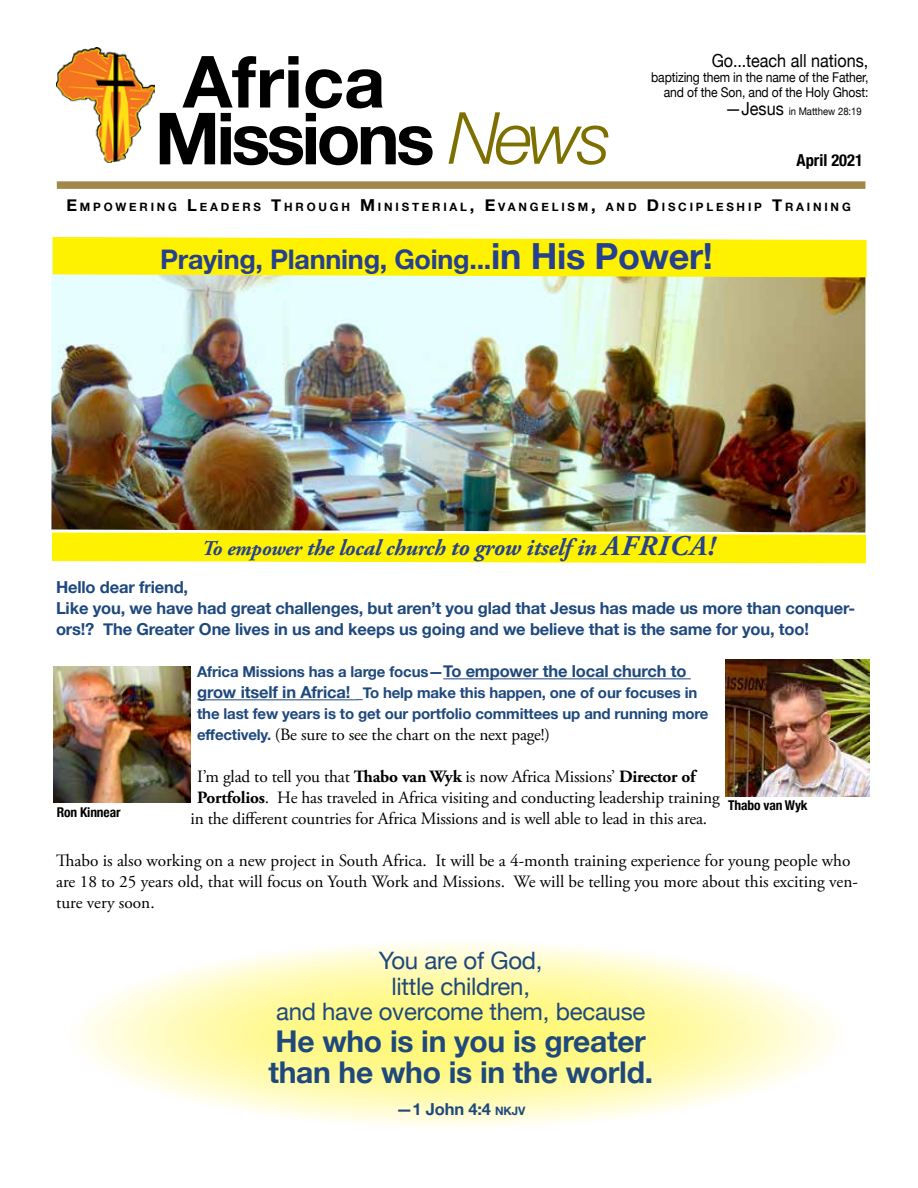
<style>
.page{position:relative;width:918px;height:1188px;background:#fff}
.page>*{position:absolute;margin:0;border:0;box-sizing:border-box;transform-origin:0 0}
.t1{font:700 72px/56.8px "Helvetica Neue";letter-spacing:-.05em;color:#000}
.t2{font:700 30px/31.5px "Helvetica Neue";letter-spacing:-.01em;color:#1f497d}
.t3{font:700 27px "Helvetica Neue";letter-spacing:-.01em;color:#25408f}
.t4{font:24px/25.5px "Helvetica Neue";letter-spacing:-.01em;color:#1f497d;text-align:center}
.t5{font:italic 700 22.5px "Adobe Garamond Pro";letter-spacing:-.01em;color:#25408f}
.t6{font:18px "Helvetica Neue";color:#000;scale:.9 1}
.t7{font:17.25px/21px "Adobe Garamond Pro";letter-spacing:-.01em;color:#000}
.t8{font:700 16.5px/21px "Helvetica Neue";letter-spacing:-.01em;color:#1f497d}
.t9{font:700 condensed 16.5px "Helvetica Neue";color:#000}
.t10{font:700 15px/21px "Helvetica Neue";letter-spacing:-.01em;color:#1f497d}
.t11{font:13.5px/15px "Helvetica Neue";letter-spacing:-.01em;color:#000;text-align:right;scale:.9 1}
.t12{font:700 condensed 13.5px "Helvetica Neue";letter-spacing:-.01em;color:#000}
.t13{font:700 11.55px "Helvetica Neue";letter-spacing:.245em;color:#000}
.t14{font:10.5px "Helvetica Neue";color:#000;scale:.9 1}
.s1{font-weight:300;font-style:italic;color:#7e7000}
.s2{font-size:18px}
.s3{font-size:16.5px}
.s4{font-size:36px}
.s5{font-size:21px}
.s6{font-size:24px}
.s7{font-size:28.5px}
.s8{font-family:"Helvetica Neue";font-weight:700;font-size:15px;color:#1f497d}
.s9{font-weight:700}
.s10{font-size:11.55px}
</style>
<div class="page">
<svg style="left:52px;top:532px;width:814px;height:31px;background:#fef213"></svg>
<svg style="left:66px;top:940px;width:783px;height:189px;background:#fffab9"></svg>
<img style="left:56px;top:48px;width:99px;height:114px">
<svg style="left:57px;top:181px;width:808px;height:8px;background:#a68f53"></svg>
<img style="left:51px;top:240px;width:814px;height:292px">
<hr style="left:443px;top:678px;width:248px;height:1px;background:#1f497d">
<hr style="left:197px;top:699px;width:158px;height:1px;background:#1f497d">
<img style="left:54px;top:666px;width:137px;height:136px">
<svg style="left:53px;top:237px;width:814px;height:40px;background:#fef210"></svg>
<img style="left:726px;top:659px;width:143px;height:138px">
<h1 class="t1" style="left:155px;top:55px;width:458px;text-indent:28px">Africa<br>Missions <span class="s1">News</span></h1>
<p class="t6" style="left:712px;top:47px;width:176px">Go...teach all nations,</p>
<p class="t11" style="left:651px;top:70px;width:243px">baptizing them in the name of the Father, and of the Son, and of the Holy Ghost:</p>
<p class="t14" style="left:725px;top:103px;width:153px"><span class="s2">—Jesus</span> in Matthew 28:19</p>
<p class="t9" style="left:796px;top:146px;width:68px">April 2021</p>
<p class="t13" style="left:66px;top:198px;width:786px"><span class="s3">E</span>MPOWERING <span class="s3">L</span>EADERS <span class="s3">T</span>HROUGH <span class="s3">M</span> INISTE RIAL<span class="s3">, E</span>VANGEL ISM<span class="s3">,</span> AND <span class="s3">D</span> ISCIPLE SHIP <span class="s3">T</span>RAINING</p>
<h3 class="t3" style="left:160px;top:238px;width:554px">Praying, Planning, Going...<span class="s4">in His Power!</span></h3>
<h3 class="t5" style="left:202px;top:535px;width:515px"><span class="s5">To empower</span> the local church <span class="s6">to grow itself in</span> <span class="s7">AFRICA!</span></h3>
<p class="t8" style="left:56px;top:577px;width:801px">Hello dear friend,<br>Like you, we have had great challenges, but aren’t you glad that Jesus has made us more than conquer&shy;ors!? The Greater One lives in us and keeps us going and we believe that is the same for you, too!</p>
<p class="t10" style="left:197px;top:662px;width:513px">Africa Missions has a large focus—<span class="s3">To empower the local church to grow itself in Africa!</span> To help make this happen, one of our focuses in the last few years is to get our portfolio committees up and running more</p>
<p class="t7" style="left:197px;top:725px;width:354px"><span class="s8">effectively.</span> (Be sure to see the chart on the next page!)</p>
<p class="t7" style="left:197px;top:767px;width:500px">I’m glad to tell you that <span class="s9">Thabo van Wyk</span> is now Africa Missions’ <span class="s9">Director of</span></p>
<p class="t7" style="left:197px;top:788px;width:524px"><span class="s9">Portfolios</span>. He has traveled in Africa visiting and conducting leadership training</p>
<p class="t7" style="left:191px;top:809px;width:518px">in the different countries for Africa Missions and is well able to lead in this area.</p>
<p class="t7" style="left:56px;top:851px;width:803px">Thabo is also working on a new project in South Africa. It will be a 4-month training experience for young people who are 18 to 25 years old, that will focus on Youth Work and Missions. We will be telling you more about this exciting ven&shy;ture very soon.</p>
<p class="t12" style="left:728px;top:794px;width:81px">Thabo van Wyk</p>
<p class="t12" style="left:57px;top:801px;width:65px">Ron Kinnear</p>
<h3 class="t4" style="left:276px;top:949px;width:371px">You are of God,<br>little children,<br>and have overcome them, because</h3>
<h2 class="t2" style="left:268px;top:1026px;width:386px">He who is in you is greater than he who is in the world.</h2>
<p class="t8" style="left:396px;top:1099px;width:131px">—1 John 4:4 <span class="s10">NKJV</span></p>
</div>
